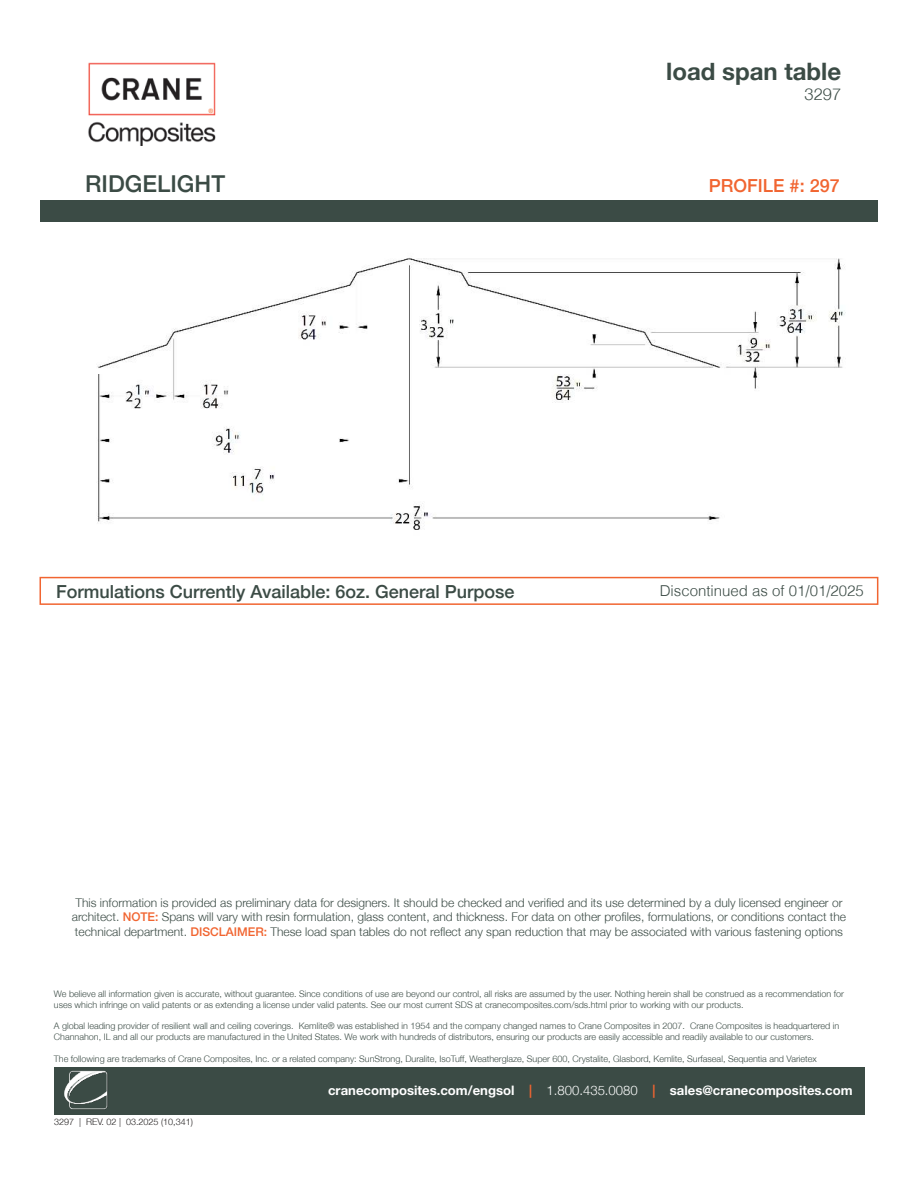
<style>
.page{position:relative;width:918px;height:1188px;background:#fff}
.page>*{position:absolute;margin:0;border:0;box-sizing:border-box;transform-origin:0 0}
.t1{font:700 24px "Helvetica Neue";color:#3b4b45}
.t2{font:500 23.25px "Helvetica Neue LT";color:#3b4b45}
.t3{font:500 18px "Helvetica Neue LT";color:#3b4b45}
.t4{font:500 18px "Helvetica Neue LT";color:#f16531}
.t5{font:300 16.5px "Helvetica Neue";color:#3b4b45}
.t6{font:300 15px "Helvetica";color:#3b4b45}
.t7{font:700 13.2px "Helvetica Neue LT Std";color:#fff}
.t8{font:300 12px/14.4px "Helvetica Neue";color:#3b4b45;text-align:center}
.t9{font:300 9px/10.8px "Helvetica Neue";color:#3b4b45}
.t10{font:300 9px "Helvetica Neue";color:#221f1f}
.s1{font-family:"Helvetica Neue LT";font-weight:500;color:#f16531}
.s2{color:#f16531}
.s3{font-family:"Helvetica Neue";font-weight:300}
</style>
<div class="page">
<img style="left:97px;top:257px;width:749px;height:273px">
<div style="left:54px;top:1067px;width:810px;height:48px;background:#3b4b45"></div>
<img style="left:64px;top:1070px;width:44px;height:40px">
<div style="left:40px;top:577px;width:838px;height:28px;border:2px solid #f16531"></div>
<img style="left:88px;top:62px;width:128px;height:83px">
<div style="left:40px;top:200px;width:838px;height:21px;background:#3b4b45"></div>
<h2 class="t2" style="left:85px;top:175px;width:141px">RIDGELIGHT</h2>
<h1 class="t1" style="left:666px;top:63px;width:177px">load span table</h1>
<h3 class="t5" style="left:804px;top:87px;width:38px">3297</h3>
<h3 class="t4" style="left:709px;top:179px;width:132px">PROFILE #: 297</h3>
<h3 class="t3" style="left:56px;top:585px;width:460px">Formulations Currently Available: 6oz. General Purpose</h3>
<h3 class="t6" style="left:660px;top:585px;width:206px">Discontinued as of 01/01/2025</h3>
<p class="t8" style="left:72px;top:896px;width:776px">This information is provided as preliminary data for designers. It should be checked and verified and its use determined by a duly licensed engineer or architect. <span class="s1">NOTE:</span> Spans will vary with resin formulation, glass content, and thickness. For data on other profiles, formulations, or conditions contact the technical department. <span class="s1">DISCLAIMER:</span> These load span tables do not reflect any span reduction that may be associated with various fastening options</p>
<p class="t9" style="left:54px;top:989px;width:791px">We believe all information given is accurate, without guarantee. Since conditions of use are beyond our control, all risks are assumed by the user. Nothing herein shall be construed as a recommendation for uses which infringe on valid patents or as extending a license under valid patents. See our most current SDS at cranecomposites.com/sds.html prior to working with our products.</p>
<p class="t9" style="left:54px;top:1021px;width:787px">A global leading provider of resilient wall and ceiling coverings. Kemlite® was established in 1954 and the company changed names to Crane Composites in 2007. Crane Composites is headquartered in<br>Channahon, IL and all our products are manufactured in the United States. We work with hundreds of distributors, ensuring our products are easily accessible and readily available to our customers.</p>
<p class="t9" style="left:54px;top:1054px;width:764px">The following are trademarks of Crane Composites, Inc. or a related company: SunStrong, Duralite, IsoTuff, Weatherglaze, Super 600, Crystalite, Glasbord, Kemlite, Surfaseal, Sequentia and Varietex</p>
<p class="t10" style="left:54px;top:1118px;width:140px">3297 | REV. 02 | 03.2025 (10,341)</p>
<h3 class="t7" style="left:328px;top:1085px;width:526px">cranecomposites.com/engsol <span class="s2">|</span> <span class="s3">1.800.435.0080</span> <span class="s2">|</span> sales@cranecomposites.com</h3>
</div>
